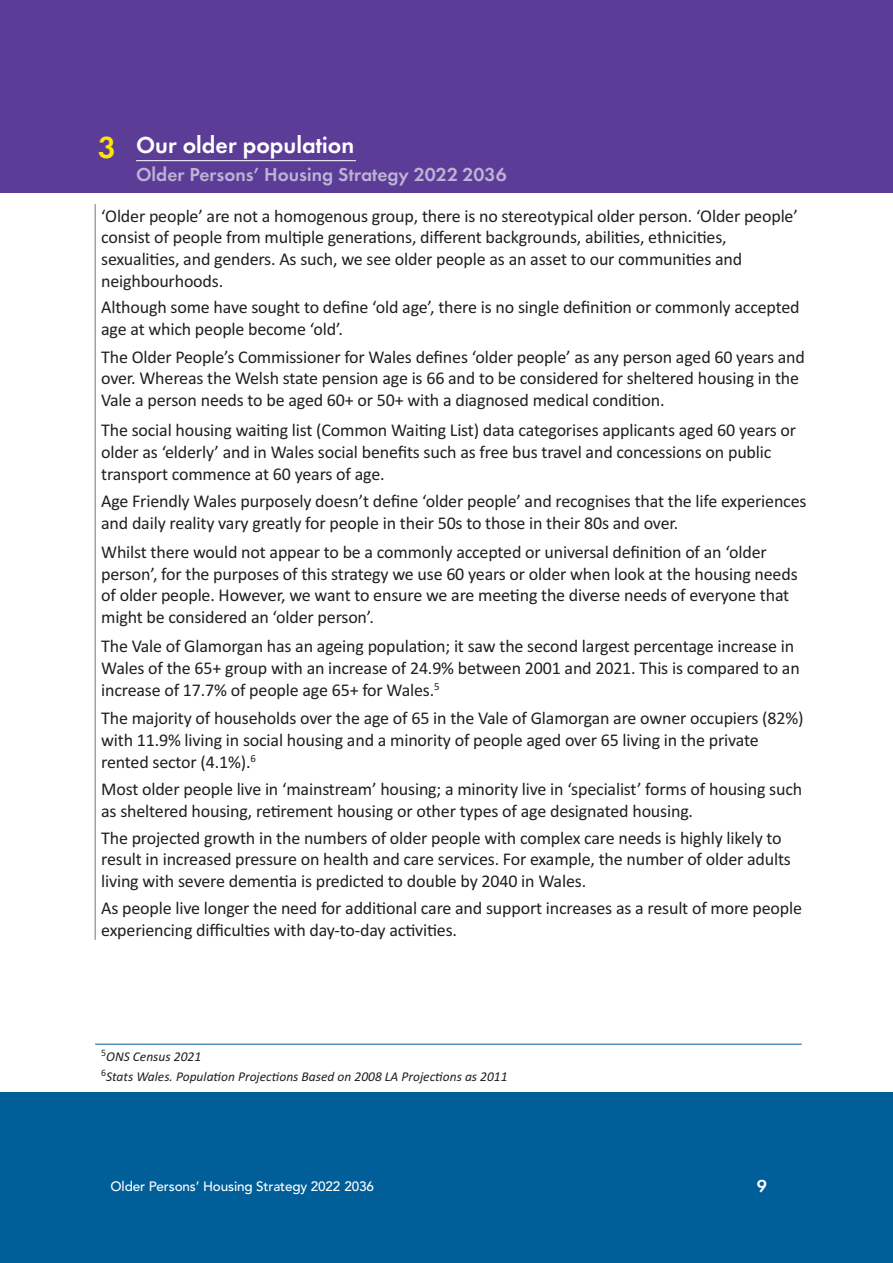
<style>
.page{position:relative;width:893px;height:1263px;background:#fff}
.page>*{position:absolute;margin:0;border:0;box-sizing:border-box;transform-origin:0 0}
.t1{font:600 24px "Futura EFCE";color:#fff}
.t2{font:600 19.5px "Futura EFCE";color:rgb(255 255 255/.6)}
.t3{font:18px/21.6px "Calibri";letter-spacing:-.01em;color:#231f20}
.t4{font:600 18px "Futura EFCE";color:#fff}
.t5{font:italic 13.5px/19.8px "Calibri";color:#231f20}
.t6{font:500 13.5px "Avenir";letter-spacing:-.01em;color:#fff}
.s1{font-size:31.5px;color:#fee403}
</style>
<div class="page">
<hr style="left:95px;top:1044px;width:707px;height:1px;background:#005e99">
<hr style="left:95px;top:204px;width:1px;height:736px;background:#637984">
<div style="left:0;top:0;width:893px;height:192px;background:#5b3d98"></div>
<hr style="left:136px;top:160px;width:220px;height:1px;background:#fff">
<div style="left:0;top:1093px;width:893px;height:170px;background:#005e99"></div>
<p class="t1" style="left:98px;top:135px;width:258px"><span class="s1">3</span> Our older population</p>
<p class="t2" style="left:136px;top:167px;width:372px">Older Persons’ Housing Strategy 2022 2036</p>
<p class="t3" style="left:101px;top:205px;width:698px">‘Older people’ are not a homogenous group, there is no stereotypical older person. ‘Older people’ consist of people from multple generatons, different backgrounds, abilites, ethnicites, sexualites, and genders. As such, we see older people as an asset to our communites and neighbourhoods.</p>
<p class="t3" style="left:101px;top:296px;width:700px">Although some have sought to define ‘old age’, there is no single definiton or commonly accepted age at which people become ‘old’.</p>
<p class="t3" style="left:101px;top:346px;width:705px">The Older People’s Commissioner for Wales defines ‘older people’ as any person aged 60 years and over. Whereas the Welsh state pension age is 66 and to be considered for sheltered housing in the<br>Vale a person needs to be aged 60+ or 50+ with a diagnosed medical conditon.</p>
<p class="t3" style="left:101px;top:419px;width:696px">The social housing waitng list (Common Waitng List) data categorises applicants aged 60 years or older as ‘elderly’ and in Wales social benefits such as free bus travel and concessions on public transport commence at 60 years of age.</p>
<p class="t3" style="left:101px;top:490px;width:707px">Age Friendly Wales purposely doesn’t define ‘older people’ and recognises that the life experiences and daily reality vary greatly for people in their 50s to those in their 80s and over.</p>
<p class="t3" style="left:101px;top:541px;width:698px">Whilst there would not appear to be a commonly accepted or universal definiton of an ‘older person’, for the purposes of this strategy we use 60 years or older when look at the housing needs of older people. However, we want to ensure we are meetng the diverse needs of everyone that might be considered an ‘older person’.</p>
<p class="t3" style="left:101px;top:635px;width:700px">The Vale of Glamorgan has an ageing populaton; it saw the second largest percentage increase in<br>Wales of the 65+ group with an increase of 24.9% between 2001 and 2021. This is compared to an increase of 17.7% of people age 65+ for Wales.<sup>5</sup></p>
<p class="t3" style="left:101px;top:707px;width:704px">The majority of households over the age of 65 in the Vale of Glamorgan are owner occupiers (82%) with 11.9% living in social housing and a minority of people aged over 65 living in the private rented sector (4.1%).<sup>6</sup></p>
<p class="t3" style="left:101px;top:778px;width:703px">Most older people live in ‘mainstream’ housing; a minority live in ‘specialist’ forms of housing such as sheltered housing, retrement housing or other types of age designated housing.</p>
<p class="t3" style="left:101px;top:826px;width:691px">The projected growth in the numbers of older people with complex care needs is highly likely to result in increased pressure on health and care services. For example, the number of older adults living with severe dementa is predicted to double by 2040 in Wales.</p>
<p class="t3" style="left:101px;top:897px;width:702px">As people live longer the need for additonal care and support increases as a result of more people experiencing difficultes with day-to-day actvites.</p>
<p class="t5" style="left:101px;top:1047px;width:408px"><sup>5</sup>ONS Census 2021<br><sup>6</sup>Stats Wales. Populaton Projectons Based on 2008 LA Projectons as 2011</p>
<p class="t6" style="left:111px;top:1175px;width:265px">Older Persons’ Housing Strategy 2022 2036</p>
<p class="t4" style="left:757px;top:1178px;width:12px">9</p>
</div>
